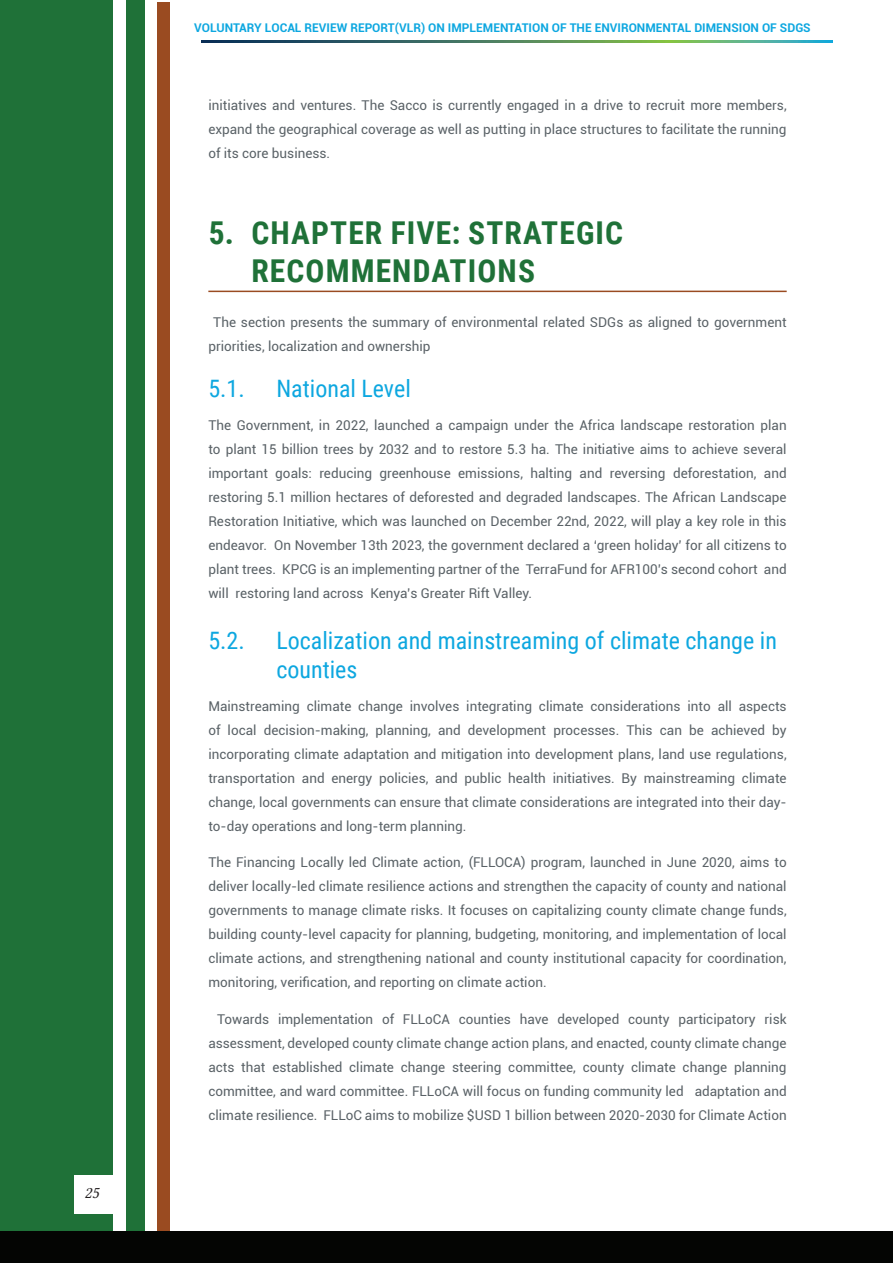
<style>
.page{position:relative;width:893px;height:1263px;background:#fff}
.page>*{position:absolute;margin:0;border:0;box-sizing:border-box;transform-origin:0 0}
.t1{font:700 31.5px/37.8px "Roboto Condensed";letter-spacing:.035em;color:#1f7138}
.t2{font:24px/28.8px "Roboto Condensed";color:#0da7e0}
.t3{font:16.5px "Lin Libertine I";color:#231f20}
.Body_Copy_left{font:13.5px/24px "Roboto";color:#5a6267;text-align:justify}
.t4{font:700 12px "Roboto";color:#0da7e0}
</style>
<div class="page">
<div style="left:0;top:0;width:145px;height:1263px;background:#1f7138"></div>
<div style="left:74px;top:1176px;width:39px;height:38px;background:#fff"></div>
<div style="left:113px;top:0;width:12px;height:1263px;background:#fff"></div>
<div style="left:157px;top:2px;width:13px;height:1261px;background:#9a4b21"></div>
<div style="left:0;top:1231px;width:893px;height:32px;background:#040503"></div>
<svg style="left:201px;top:40px;width:631px;height:3px"></svg>
<hr style="left:208px;top:291px;width:579px;height:1px;background:#9a4b21">
<p class="t3" style="left:85px;top:1184px;width:16px">25</p>
<p class="t4" style="left:194px;top:20px;width:618px">VOLUNTARY LOCAL REVIEW REPORT(VLR) ON IMPLEMENTATION OF THE ENVIRONMENTAL DIMENSION OF SDGS</p>
<p class="Body_Copy_left" style="left:208px;top:93px;width:580px">initiatives and ventures. The Sacco is currently engaged in a drive to recruit more members, expand the geographical coverage as well as putting in place structures to facilitate the running of its core business.</p>
<p class="t1" style="left:251px;top:213px;width:373px;text-indent:-43px">5. CHAPTER FIVE: STRATEGIC<br>RECOMMENDATIONS</p>
<p class="Body_Copy_left" style="left:208px;top:310px;width:580px;text-indent:5px">The section presents the summary of environmental related SDGs as aligned to government priorities, localization and ownership</p>
<p class="t2" style="left:208px;top:373px;width:38px">5.1.</p>
<p class="t2" style="left:276px;top:373px;width:136px">National Level</p>
<p class="Body_Copy_left" style="left:208px;top:412px;width:580px">The Government, in 2022, launched a campaign under the Africa landscape restoration plan to plant 15 billion trees by 2032 and to restore 5.3 ha. The initiative aims to achieve several important goals: reducing greenhouse emissions, halting and reversing deforestation, and restoring 5.1 million hectares of deforested and degraded landscapes. The African Landscape Restoration Initiative, which was launched on December 22nd, 2022, will play a key role in this endeavor. On November 13th 2023, the government declared a ‘green holiday’ for all citizens to plant trees. KPCG is an implementing partner of the TerraFund for AFR100’s second cohort and will restoring land across Kenya’s Greater Rift Valley.</p>
<p class="t2" style="left:208px;top:625px;width:38px">5.2.</p>
<p class="t2" style="left:276px;top:625px;width:502px">Localization and mainstreaming of climate change in counties</p>
<p class="Body_Copy_left" style="left:208px;top:693px;width:580px">Mainstreaming climate change involves integrating climate considerations into all aspects of local decision-making, planning, and development processes. This can be achieved by incorporating climate adaptation and mitigation into development plans, land use regulations, transportation and energy policies, and public health initiatives. By mainstreaming climate change, local governments can ensure that climate considerations are integrated into their day&shy;to-day operations and long-term planning.</p>
<p class="Body_Copy_left" style="left:208px;top:850px;width:580px">The Financing Locally led Climate action, (FLLOCA) program, launched in June 2020, aims to deliver locally-led climate resilience actions and strengthen the capacity of county and national governments to manage climate risks. It focuses on capitalizing county climate change funds, building county-level capacity for planning, budgeting, monitoring, and implementation of local climate actions, and strengthening national and county institutional capacity for coordination, monitoring, verification, and reporting on climate action.</p>
<p class="Body_Copy_left" style="left:208px;top:1007px;width:580px;text-indent:9px">Towards implementation of FLLoCA counties have developed county participatory risk assessment, developed county climate change action plans, and enacted, county climate change acts that established climate change steering committee, county climate change planning committee, and ward committee. FLLoCA will focus on funding community led adaptation and climate resilience. FLLoC aims to mobilize $USD 1 billion between 2020-2030 for Climate Action</p>
</div>
